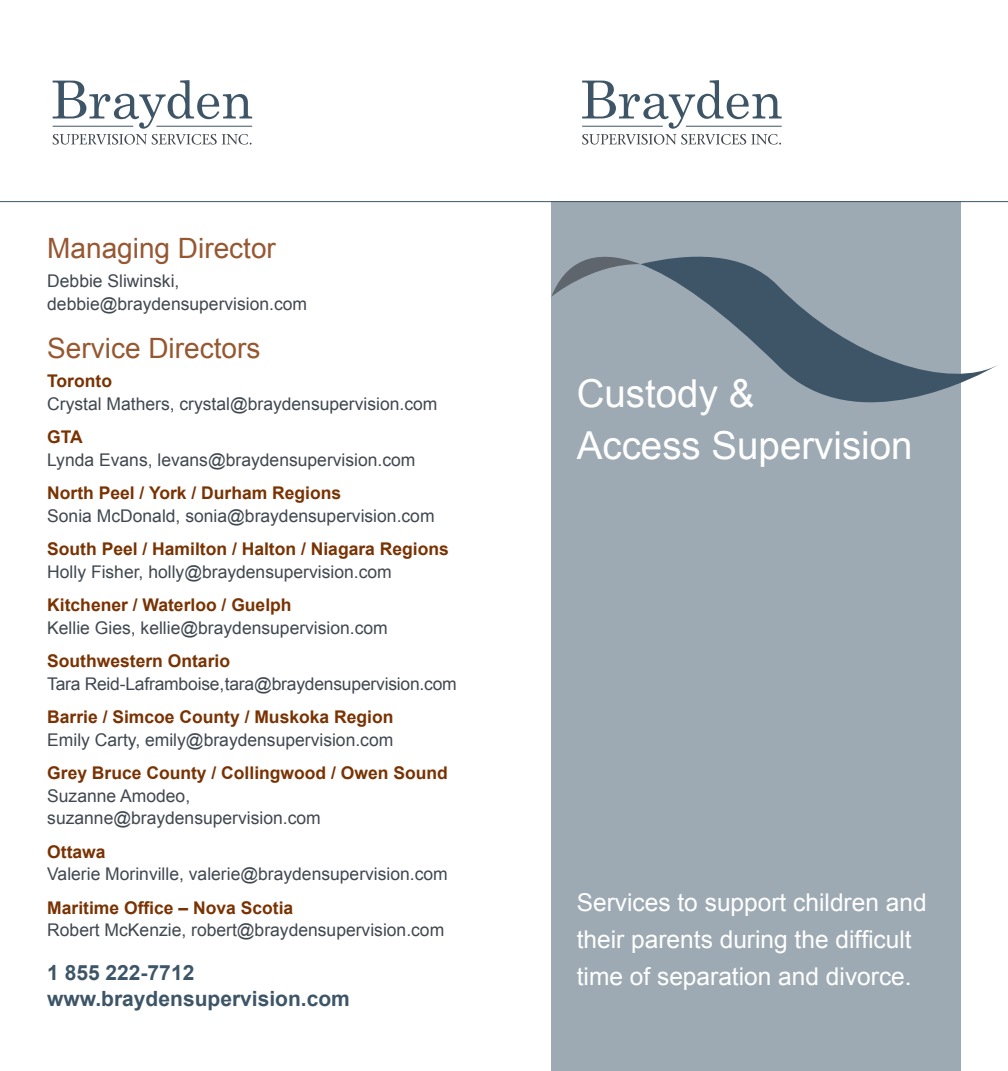
<style>
.page{position:relative;width:1008px;height:1071px;background:#fff}
.page>*{position:absolute;margin:0;border:0;box-sizing:border-box;transform-origin:0 0}
.t1{font:38.5px/52.5px "Arial";color:#fff}
.t2{font:28px "Arial";color:#965731}
.t3{font:24.5px/36.8px "Arial";color:#fff}
.t4{font:700 21px/26.2px "Arial";color:#3d5567}
.t5{font:17.5px/22.8px "Arial";color:#40474f}
.t6{font:700 17.5px "Arial";color:#793202}
</style>
<div class="page">
<div style="left:551px;top:201px;width:410px;height:870px;background:#9eaab3"></div>
<hr style="left:0;top:201px;width:1008px;height:1px;background:#3d5567">
<svg style="left:582px;top:80px;width:200px;height:65px"></svg>
<hr style="left:582px;top:126px;width:81px;height:1px;background:#3d5567">
<hr style="left:686px;top:126px;width:96px;height:1px;background:#3d5567">
<svg style="left:53px;top:80px;width:199px;height:65px"></svg>
<hr style="left:53px;top:126px;width:80px;height:1px;background:#3d5567">
<hr style="left:156px;top:126px;width:96px;height:1px;background:#3d5567">
<svg style="left:551px;top:256px;width:89px;height:41px"></svg>
<svg style="left:640px;top:256px;width:357px;height:147px"></svg>
<h2 class="t2" style="left:47px;top:230px;width:230px">Managing Director</h2>
<p class="t5" style="left:47px;top:270px;width:261px">Debbie Sliwinski, debbie@braydensupervision.com</p>
<h2 class="t2" style="left:47px;top:330px;width:215px">Service Directors</h2>
<p class="t6" style="left:47px;top:369px;width:66px">Toronto</p>
<p class="t5" style="left:47px;top:392px;width:392px">Crystal Mathers, crystal@braydensupervision.com</p>
<p class="t6" style="left:47px;top:425px;width:37px">GTA</p>
<p class="t5" style="left:47px;top:448px;width:370px">Lynda Evans, levans@braydensupervision.com</p>
<p class="t6" style="left:47px;top:481px;width:296px">North Peel / York / Durham Regions</p>
<p class="t5" style="left:47px;top:504px;width:389px">Sonia McDonald, sonia@braydensupervision.com</p>
<p class="t6" style="left:47px;top:537px;width:403px">South Peel / Hamilton / Halton / Niagara Regions</p>
<p class="t5" style="left:47px;top:560px;width:346px">Holly Fisher, holly@braydensupervision.com</p>
<p class="t6" style="left:47px;top:593px;width:246px">Kitchener / Waterloo / Guelph</p>
<p class="t5" style="left:47px;top:616px;width:342px">Kellie Gies, kellie@braydensupervision.com</p>
<p class="t6" style="left:47px;top:649px;width:184px">Southwestern Ontario</p>
<p class="t5" style="left:47px;top:672px;width:411px">Tara Reid-Laframboise, tara@braydensupervision.com</p>
<p class="t6" style="left:47px;top:705px;width:348px">Barrie / Simcoe County / Muskoka Region</p>
<p class="t5" style="left:47px;top:728px;width:348px">Emily Carty, emily@braydensupervision.com</p>
<p class="t6" style="left:47px;top:761px;width:402px">Grey Bruce County / Collingwood / Owen Sound</p>
<p class="t5" style="left:47px;top:784px;width:275px">Suzanne Amodeo, suzanne@braydensupervision.com</p>
<p class="t6" style="left:47px;top:840px;width:60px">Ottawa</p>
<p class="t5" style="left:47px;top:863px;width:402px">Valerie Morinville, valerie@braydensupervision.com</p>
<p class="t6" style="left:47px;top:896px;width:248px">Maritime Office – Nova Scotia</p>
<p class="t5" style="left:47px;top:919px;width:399px">Robert McKenzie, robert@braydensupervision.com</p>
<p class="t4" style="left:47px;top:960px;width:304px">1 855 222-7712 www.braydensupervision.com</p>
<h1 class="t1" style="left:577px;top:368px;width:337px">Custody &amp;<br>Access Supervision</h1>
<h3 class="t3" style="left:577px;top:884px;width:351px">Services to support children and their parents during the difficult time of separation and divorce.</h3>
</div>
